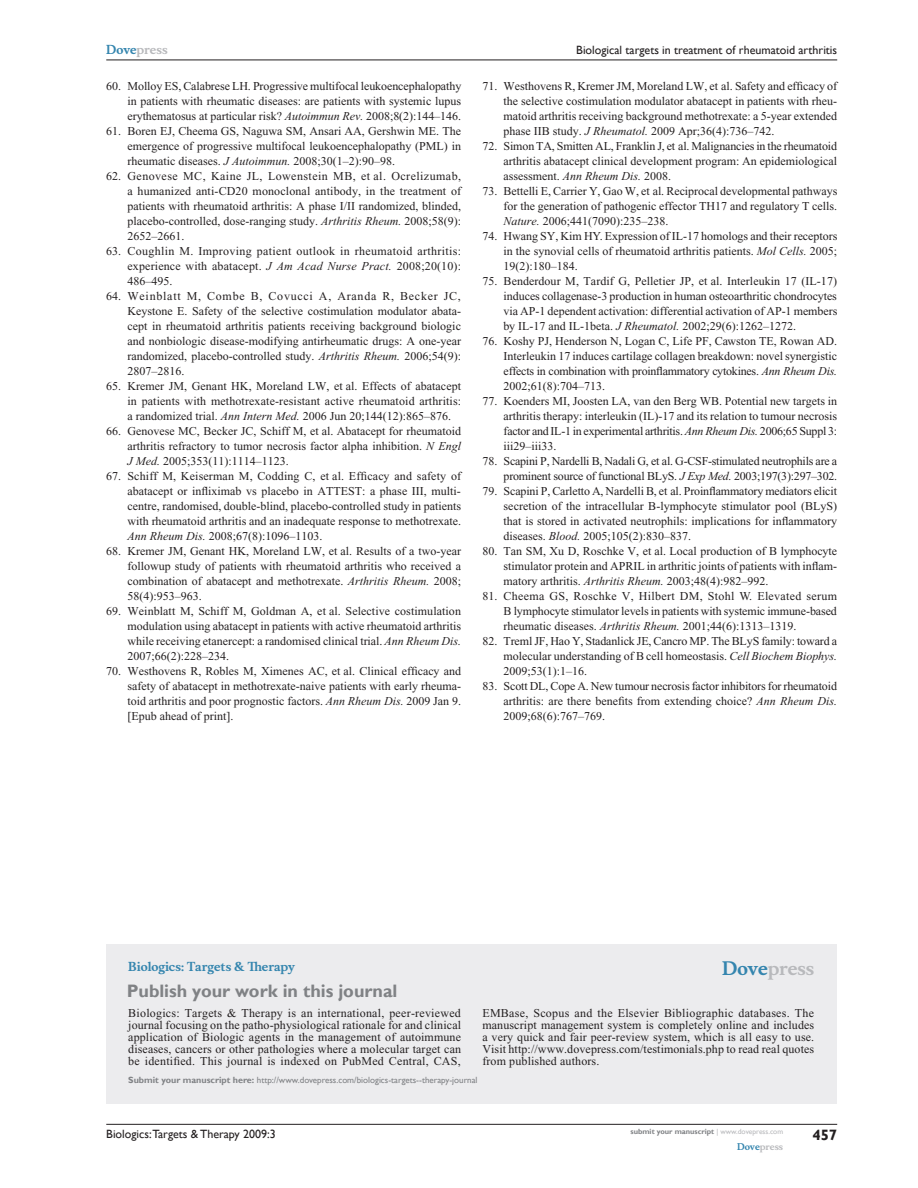
<style>
.page{position:relative;width:918px;height:1188px;background:#fff}
.page>*{position:absolute;margin:0;border:0;box-sizing:border-box;transform-origin:0 0}
.t1{font:700 18px "Gill Sans";color:#808285}
.t2{font:700 18px "Musee";color:#b8b9bc}
.t3{font:700 15px "Gill Sans";color:#231f20}
.t4{font:12px/15px "Times New Roman";color:#231f20;text-align:justify}
.t5{font:12px/15px "Times New Roman";letter-spacing:-.02em;color:#231f20;text-align:right}
.t6{font:12px "Gill Sans";color:#231f20}
.t7{font:700 12px "Musee";color:#3485ae}
.t8{font:700 12px "Musee";color:#b8b9bc}
.t9{font:9px "Gill Sans";color:#808285}
.t10{font:700 9px "Musee";color:#b8b9bc}
.t11{font:700 7.5px "Gill Sans";color:#808285}
.s1{color:#3485ae}
.s2{font-style:italic}
.s3{font-weight:700}
.s4{font-weight:400;color:#b8b9bc}
</style>
<div class="page">
<div style="left:106px;top:944px;width:731px;height:159px;background:#ececee"></div>
<hr style="left:106px;top:1124px;width:731px;height:1px;background:#231f20">
<hr style="left:106px;top:60px;width:731px;height:1px;background:#231f20">
<p class="t8" style="left:106px;top:43px;width:63px"><span class="s1">Dove</span>press</p>
<p class="t6" style="left:576px;top:43px;width:262px">Biological targets in treatment of rheumatoid arthritis</p>
<p class="t4" style="left:128px;top:79px;width:335px;text-indent:-21px">60. Molloy ES, Calabrese LH. Progressive multifocal leukoencephalopathy in patients with rheumatic diseases: are patients with systemic lupus erythematosus at particular risk? <span class="s2">Autoimmun Rev.</span> 2008;8(2):144–146.</p>
<p class="t4" style="left:128px;top:124px;width:335px;text-indent:-21px">61. Boren EJ, Cheema GS, Naguwa SM, Ansari AA, Gershwin ME. The emergence of progressive multifocal leukoencephalopathy (PML) in rheumatic diseases. <span class="s2">J Autoimmun.</span> 2008;30(1–2):90–98.</p>
<p class="t4" style="left:128px;top:169px;width:335px;text-indent:-21px">62. Genovese MC, Kaine JL, Lowenstein MB, et al. Ocrelizumab, a humanized anti-CD20 monoclonal antibody, in the treatment of patients with rheumatoid arthritis: A phase I/II randomized, blinded, placebo-controlled, dose-ranging study. <span class="s2">Arthritis Rheum.</span> 2008;58(9):<br>2652–2661.</p>
<p class="t4" style="left:128px;top:244px;width:335px;text-indent:-21px">63. Coughlin M. Improving patient outlook in rheumatoid arthritis: experience with abatacept. <span class="s2">J Am Acad Nurse Pract.</span> 2008;20(10):<br>486–495.</p>
<p class="t4" style="left:128px;top:289px;width:335px;text-indent:-21px">64. Weinblatt M, Combe B, Covucci A, Aranda R, Becker JC, Keystone E. Safety of the selective costimulation modulator abata&shy;cept in rheumatoid arthritis patients receiving background biologic and nonbiologic disease-modifying antirheumatic drugs: A one-year randomized, placebo-controlled study. <span class="s2">Arthritis Rheum.</span> 2006;54(9):<br>2807–2816.</p>
<p class="t4" style="left:128px;top:379px;width:335px;text-indent:-21px">65. Kremer JM, Genant HK, Moreland LW, et al. Effects of abatacept in patients with methotrexate-resistant active rheumatoid arthritis: a randomized trial. <span class="s2">Ann Intern Med.</span> 2006 Jun 20;144(12):865–876.</p>
<p class="t4" style="left:128px;top:424px;width:335px;text-indent:-21px">66. Genovese MC, Becker JC, Schiff M, et al. Abatacept for rheumatoid arthritis refractory to tumor necrosis factor alpha inhibition. <span class="s2">N Engl J Med.</span> 2005;353(11):1114–1123.</p>
<p class="t4" style="left:128px;top:469px;width:335px;text-indent:-21px">67. Schiff M, Keiserman M, Codding C, et al. Efficacy and safety of abatacept or infliximab vs placebo in ATTEST: a phase III, multi&shy;centre, randomised, double-blind, placebo-controlled study in patients with rheumatoid arthritis and an inadequate response to methotrexate.<br><span class="s2">Ann Rheum Dis.</span> 2008;67(8):1096–1103.</p>
<p class="t4" style="left:128px;top:544px;width:335px;text-indent:-21px">68. Kremer JM, Genant HK, Moreland LW, et al. Results of a two-year followup study of patients with rheumatoid arthritis who received a combination of abatacept and methotrexate. <span class="s2">Arthritis Rheum.</span> 2008; 58(4):953–963.</p>
<p class="t4" style="left:128px;top:604px;width:335px;text-indent:-21px">69. Weinblatt M, Schiff M, Goldman A, et al. Selective costimulation modulation using abatacept in patients with active rheumatoid arthritis while receiving etanercept: a randomised clinical trial. <span class="s2">Ann Rheum Dis.<br></span>2007;66(2):228–234.</p>
<p class="t4" style="left:128px;top:664px;width:335px;text-indent:-21px">70. Westhovens R, Robles M, Ximenes AC, et al. Clinical efficacy and safety of abatacept in methotrexate-naive patients with early rheuma&shy;toid arthritis and poor prognostic factors. <span class="s2">Ann Rheum Dis.</span> 2009 Jan 9. [Epub ahead of print].</p>
<p class="t4" style="left:504px;top:79px;width:335px;text-indent:-21px">71. Westhovens R, Kremer JM, Moreland LW, et al. Safety and efficacy of the selective costimulation modulator abatacept in patients with rheu&shy;matoid arthritis receiving background methotrexate: a 5-year extended phase IIB study. <span class="s2">J Rheumatol.</span> 2009 Apr;36(4):736–742.</p>
<p class="t4" style="left:504px;top:139px;width:335px;text-indent:-21px">72. Simon TA, Smitten AL, Franklin J, et al. Malignancies in the rheumatoid arthritis abatacept clinical development program: An epidemiological assessment. <span class="s2">Ann Rheum Dis.</span> 2008.</p>
<p class="t4" style="left:504px;top:184px;width:335px;text-indent:-21px">73. Bettelli E, Carrier Y, Gao W, et al. Reciprocal developmental pathways for the generation of pathogenic effector TH17 and regulatory T cells.<br><span class="s2">Nature.</span> 2006;441(7090):235–238.</p>
<p class="t4" style="left:504px;top:229px;width:335px;text-indent:-21px">74. Hwang SY, Kim HY. Expression of IL-17 homologs and their receptors in the synovial cells of rheumatoid arthritis patients. <span class="s2">Mol Cells.</span> 2005; 19(2):180–184.</p>
<p class="t4" style="left:504px;top:274px;width:335px;text-indent:-21px">75. Benderdour M, Tardif G, Pelletier JP, et al. Interleukin 17 (IL-17) induces collagenase-3 production in human osteoarthritic chondrocytes via AP-1 dependent activation: differential activation of AP-1 members by IL-17 and IL-1beta. <span class="s2">J Rheumatol.</span> 2002;29(6):1262–1272.</p>
<p class="t4" style="left:504px;top:334px;width:335px;text-indent:-21px">76. Koshy PJ, Henderson N, Logan C, Life PF, Cawston TE, Rowan AD.<br>Interleukin 17 induces cartilage collagen breakdown: novel synergistic effects in combination with proinflammatory cytokines. <span class="s2">Ann Rheum Dis.<br></span>2002;61(8):704–713.</p>
<p class="t4" style="left:504px;top:394px;width:335px;text-indent:-21px">77. Koenders MI, Joosten LA, van den Berg WB. Potential new targets in arthritis therapy: interleukin (IL)-17 and its relation to tumour necrosis factor and IL-1 in experimental arthritis. <span class="s2">Ann Rheum Dis.</span> 2006;65 Suppl 3: iii29–iii33.</p>
<p class="t5" style="left:482px;top:454px;width:356px">78. Scapini P, Nardelli B, Nadali G, et al. G-CSF-stimulated neutrophils are a prominent source of functional BLyS. <span class="s2">J Exp Med.</span> 2003;197(3):297–302.</p>
<p class="t4" style="left:504px;top:484px;width:335px;text-indent:-21px">79. Scapini P, Carletto A, Nardelli B, et al. Proinflammatory mediators elicit secretion of the intracellular B-lymphocyte stimulator pool (BLyS) that is stored in activated neutrophils: implications for inflammatory diseases. <span class="s2">Blood.</span> 2005;105(2):830–837.</p>
<p class="t4" style="left:504px;top:544px;width:335px;text-indent:-21px">80. Tan SM, Xu D, Roschke V, et al. Local production of B lymphocyte stimulator protein and APRIL in arthritic joints of patients with inflam&shy;matory arthritis. <span class="s2">Arthritis Rheum.</span> 2003;48(4):982–992.</p>
<p class="t4" style="left:504px;top:589px;width:335px;text-indent:-21px">81. Cheema GS, Roschke V, Hilbert DM, Stohl W. Elevated serum B lymphocyte stimulator levels in patients with systemic immune-based rheumatic diseases. <span class="s2">Arthritis Rheum.</span> 2001;44(6):1313–1319.</p>
<p class="t4" style="left:504px;top:634px;width:335px;text-indent:-21px">82. Treml JF, Hao Y, Stadanlick JE, Cancro MP. The BLyS family: toward a molecular understanding of B cell homeostasis. <span class="s2">Cell Biochem Biophys.<br></span>2009;53(1):1–16.</p>
<p class="t4" style="left:504px;top:679px;width:335px;text-indent:-21px">83. Scott DL, Cope A. New tumour necrosis factor inhibitors for rheumatoid arthritis: are there benefits from extending choice? <span class="s2">Ann Rheum Dis.<br></span>2009;68(6):767–769.</p>
<p class="t7" style="left:128px;top:959px;width:168px">Biologics: Targets &amp; Therapy</p>
<h1 class="t1" style="left:127px;top:980px;width:272px">Publish your work in this journal</h1>
<h1 class="t2" style="left:722px;top:958px;width:94px"><span class="s1">Dove</span>press</h1>
<p class="t4" style="left:128px;top:1007px;width:334px;line-height:12px">Biologics: Targets &amp; Therapy is an international, peer-reviewed journal focusing on the patho-physiological rationale for and clinical application of Biologic agents in the management of autoimmune diseases, cancers or other pathologies where a molecular target can be identified. This journal is indexed on PubMed Central, CAS,</p>
<p class="t4" style="left:482px;top:1007px;width:333px;line-height:12px">EMBase, Scopus and the Elsevier Bibliographic databases. The manuscript management system is completely online and includes a very quick and fair peer-review system, which is all easy to use.<br>Visit http://www.dovepress.com/testimonials.php to read real quotes from published authors.</p>
<p class="t9" style="left:128px;top:1075px;width:351px"><span class="s3">Submit your manuscript here:</span> http://www.dovepress.com/biologics-targets--therapy-journal</p>
<p class="t6" style="left:106px;top:1127px;width:171px">Biologics:Targets &amp; Therapy 2009:3</p>
<p class="t11" style="left:631px;top:1127px;width:154px">submit your manuscript <span class="s4">| www.dovepress.com</span></p>
<p class="t10" style="left:737px;top:1141px;width:48px"><span class="s1">Dove</span>press</p>
<p class="t3" style="left:812px;top:1126px;width:26px">457</p>
</div>
